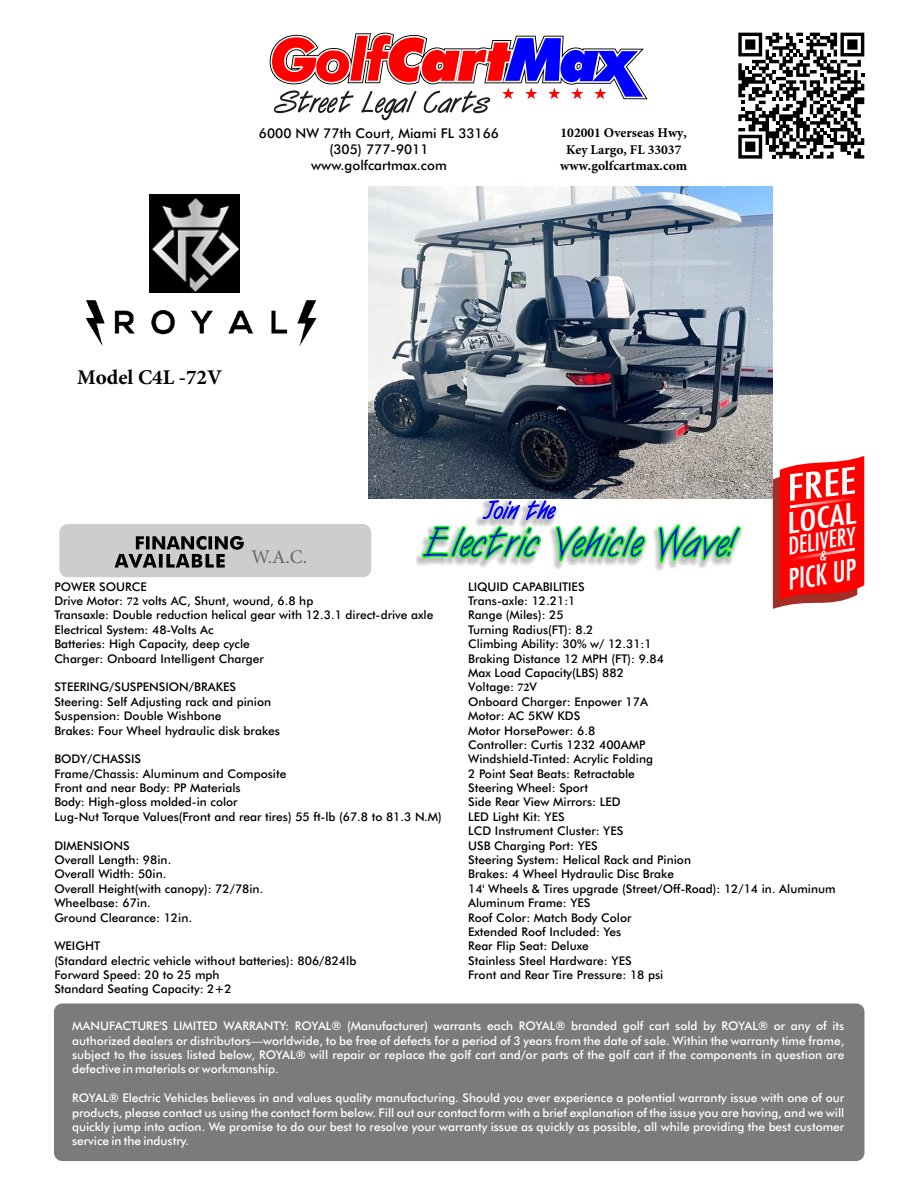
<style>
.page{position:relative;width:918px;height:1188px;background:#fff}
.page>*{position:absolute;margin:0;border:0;box-sizing:border-box;transform-origin:0 0}
.t1{font:35.25px "Futura Md Cn BT Italic";color:#fff;scale:1.35 1}
.t2{font:28.05px "Futura Md Cn BT Italic";color:#fff;scale:1.29 1}
.t3{font:27.9px "Futura Md Cn BT Italic";color:#fff}
.t4{font:23.4px "Futura Md Cn BT Italic";color:#fff}
.t5{font:700 21px "Minion Pro";color:#000}
.t6{font:19.2px "Minion Pro";color:#666}
.t7{font:500 13.5px/16.2px "Futura BT";color:#000;text-align:center}
.t8{font:700 13.5px/16.2px "Minion Pro";color:#000;text-align:center}
.t9{font:500 12px/14.4px "Futura BT";color:#000}
.t10{font:500 12px/14.4px "Futura BT";color:#fff;text-align:justify}
.s1{font-family:"Minion Pro";font-weight:700}
</style>
<div class="page">
<svg style="left:269px;top:32px;width:379px;height:88px"></svg>
<svg style="left:738px;top:33px;width:126px;height:126px"></svg>
<div style="left:59px;top:524px;width:312px;height:53px;background:#cdcdcd;border-radius:8px"></div>
<svg style="left:114px;top:536px;width:130px;height:32px"></svg>
<img style="left:85px;top:300px;width:232px;height:46px">
<img style="left:149px;top:195px;width:91px;height:98px">
<svg style="left:420px;top:500px;width:227px;height:69px"></svg>
<svg style="left:656px;top:524px;width:86px;height:47px"></svg>
<svg style="left:773px;top:456px;width:91px;height:153px;background:#f42221"></svg>
<div style="left:54px;top:1003px;width:811px;height:158px;background:#7b7b7b;border-radius:8px"></div>
<img style="left:368px;top:187px;width:405px;height:311px">
<p class="t7" style="left:259px;top:126px;width:242px">6000 NW 77th Court, Miami FL 33166 (305) 777-9011<br>www.golfcartmax.com</p>
<p class="t8" style="left:560px;top:125px;width:128px">102001 Overseas Hwy,<br>Key Largo, FL 33037 www.golfcartmax.com</p>
<h3 class="t5" style="left:77px;top:363px;width:146px">Model C4L -72V</h3>
<h3 class="t6" style="left:252px;top:544px;width:57px">W.A.C.</h3>
<p class="t9" style="left:54px;top:580px;width:381px">POWER SOURCE<br>Drive Motor: <span class="s1">72</span> volts AC, Shunt, wound, 6.8 hp<br>Transaxle: Double reduction helical gear with 12.3.1 direct-drive axle Electrical System: 48-Volts Ac<br>Batteries: High Capacity, deep cycle<br>Charger: Onboard Intelligent Charger</p>
<p class="t9" style="left:54px;top:681px;width:227px">STEERING/SUSPENSION/BRAKES Steering: Self Adjusting rack and pinion Suspension: Double Wishbone<br>Brakes: Four Wheel hydraulic disk brakes</p>
<p class="t9" style="left:54px;top:753px;width:389px">BODY/CHASSIS<br>Frame/Chassis: Aluminum and Composite<br>Front and near Body: PP Materials<br>Body: High-gloss molded-in color<br>Lug-Nut Torque Values(Front and rear tires) 55 ft-lb (67.8 to 81.3 N.M)</p>
<p class="t9" style="left:54px;top:839px;width:211px">DIMENSIONS<br>Overall Length: 98in.<br>Overall Width: 50in.<br>Overall Height(with canopy): 72/78in.<br>Wheelbase: 67in.<br>Ground Clearance: 12in.</p>
<p class="t9" style="left:54px;top:940px;width:304px">WEIGHT<br>(Standard electric vehicle without batteries): 806/824lb<br>Forward Speed: 20 to 25 mph<br>Standard Seating Capacity: 2+2</p>
<h1 class="t1" style="left:784px;top:472px;width:53px;rotate:-7deg">FREE</h1>
<h3 class="t4" style="left:785px;top:535px;width:70px;rotate:-9deg">DELIVERY</h3>
<h3 class="t3" style="left:785px;top:567px;width:70px;rotate:-9deg">PICK UP</h3>
<h2 class="t2" style="left:784px;top:511px;width:55px;rotate:-9deg">LOCAL</h2>
<p class="t9" style="left:468px;top:580px;width:369px">LIQUID CAPABILITIES<br>Trans-axle: 12.21:1<br>Range (Miles): 25<br>Turning Radius(FT): 8.2<br>Climbing Ability: 30% w/ 12.31:1<br>Braking Distance 12 MPH (FT): 9.84<br>Max Load Capacity(LBS) 882<br>Voltage: <span class="s1">72</span>V<br>Onboard Charger: Enpower 17A<br>Motor: AC 5KW KDS<br>Motor HorsePower: 6.8<br>Controller: Curtis 1232 400AMP<br>Windshield-Tinted: Acrylic Folding<br>2 Point Seat Beats: Retractable<br>Steering Wheel: Sport<br>Side Rear View Mirrors: LED<br>LED Light Kit: YES<br>LCD Instrument Cluster: YES<br>USB Charging Port: YES<br>Steering System: Helical Rack and Pinion<br>Brakes: 4 Wheel Hydraulic Disc Brake<br>14' Wheels &amp; Tires upgrade (Street/Off-Road): 12/14 in. Aluminum<br>Aluminum Frame: YES<br>Roof Color: Match Body Color<br>Extended Roof Included: Yes<br>Rear Flip Seat: Deluxe<br>Stainless Steel Hardware: YES<br>Front and Rear Tire Pressure: 18 psi</p>
<p class="t10" style="left:72px;top:1020px;width:774px">MANUFACTURE'S LIMITED WARRANTY: ROYAL® (Manufacturer) warrants each ROYAL® branded golf cart sold by ROYAL® or any of its authorized dealers or distributors—worldwide, to be free of defects for a period of 3 years from the date of sale. Within the warranty time frame, subject to the issues listed below, ROYAL® will repair or replace the golf cart and/or parts of the golf cart if the components in question are defective in materials or workmanship.</p>
<p class="t10" style="left:72px;top:1092px;width:774px">ROYAL® Electric Vehicles believes in and values quality manufacturing. Should you ever experience a potential warranty issue with one of our products, please contact us using the contact form below. Fill out our contact form with a brief explanation of the issue you are having, and we will quickly jump into action. We promise to do our best to resolve your warranty issue as quickly as possible, all while providing the best customer service in the industry.</p>
</div>
